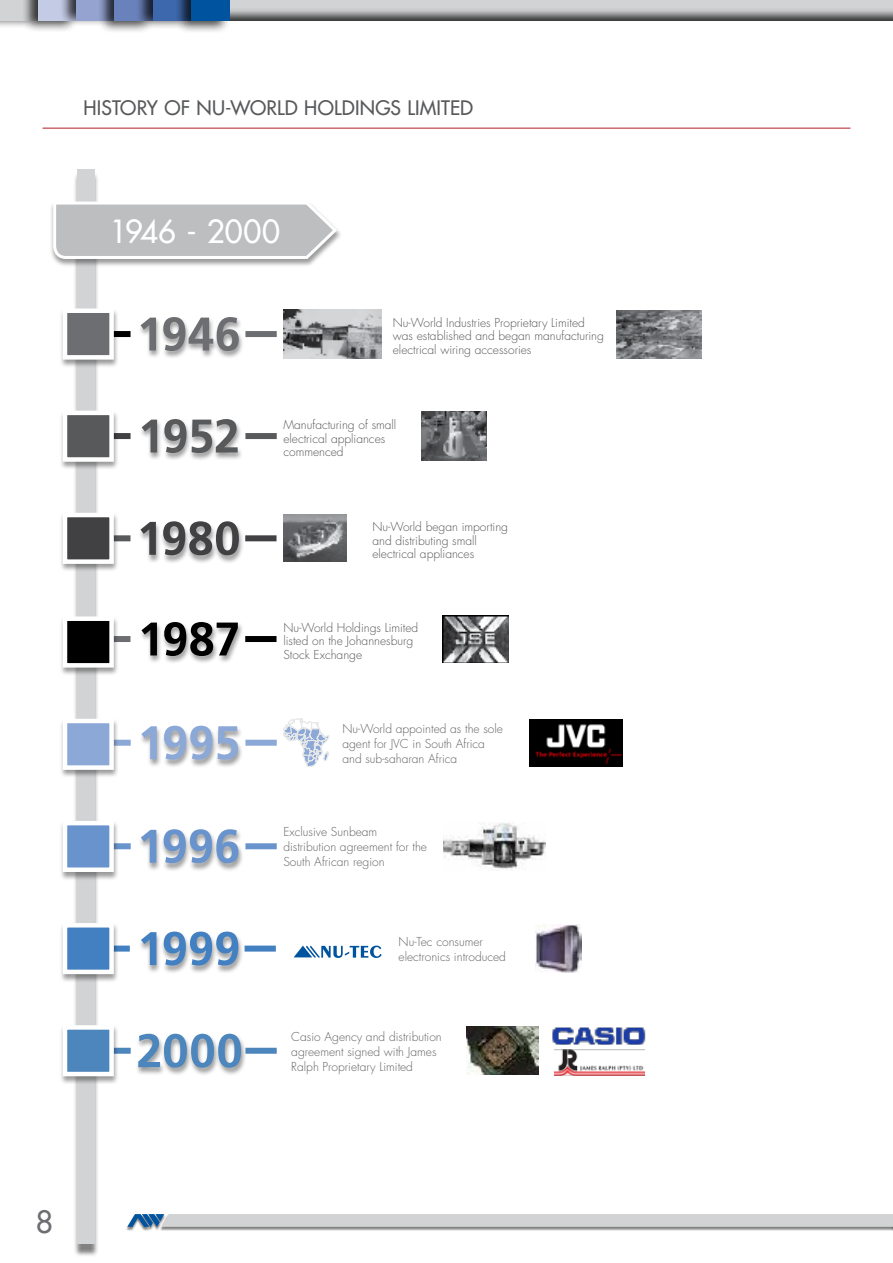
<style>
.page{position:relative;width:893px;height:1263px;background:#fff}
.page>*{position:absolute;margin:0;border:0;box-sizing:border-box;transform-origin:0 0}
.t1{font:500 31.05px "Futura Std";color:#fff}
.t2{font:500 30px "Futura Std";color:#6d6e71}
.t3{font:500 19.5px "Futura Std";letter-spacing:.01em;color:#58595b}
.t4{font:300 12px/13.5px "Futura Std";color:#58595b}
.t5{font:300 12px/15px "Futura Std";color:#636466}
</style>
<div class="page">
<div style="left:73px;top:173px;width:27px;height:1084px;background:#000;opacity:.5"></div>
<div style="left:77px;top:169px;width:17px;height:1075px;background:#d1d3d4"></div>
<div style="left:138px;top:316px;width:106px;height:44px;background:#000;opacity:.4"></div>
<svg style="left:141px;top:317px;width:98px;height:34px"></svg>
<img style="left:283px;top:310px;width:98px;height:48px">
<img style="left:616px;top:310px;width:85px;height:48px">
<div style="left:106px;top:331px;width:25px;height:6px;background:#000"></div>
<div style="left:245px;top:331px;width:32px;height:6px;background:#6d6e71"></div>
<div style="left:59px;top:308px;width:61px;height:60px;background:#000;opacity:.4"></div>
<div style="left:63px;top:308px;width:51px;height:52px;background:#6d6e71;border:4px solid #fff"></div>
<div style="left:50px;top:201px;width:292px;height:66px;background:#000;opacity:.4"></div>
<svg style="left:52px;top:200px;width:287px;height:60px"></svg>
<div style="left:106px;top:433px;width:25px;height:6px;background:#414042"></div>
<div style="left:245px;top:433px;width:32px;height:6px;background:#58595b"></div>
<img style="left:421px;top:412px;width:66px;height:48px">
<div style="left:139px;top:418px;width:104px;height:44px;background:#000;opacity:.4"></div>
<svg style="left:142px;top:419px;width:96px;height:34px"></svg>
<div style="left:59px;top:410px;width:61px;height:60px;background:#000;opacity:.4"></div>
<div style="left:63px;top:411px;width:51px;height:51px;background:#58595b;border:4px solid #fff"></div>
<div style="left:106px;top:535px;width:24px;height:6px;background:#58595b"></div>
<div style="left:245px;top:535px;width:32px;height:6px;background:#414042"></div>
<div style="left:137px;top:521px;width:107px;height:43px;background:#000;opacity:.4"></div>
<svg style="left:140px;top:521px;width:99px;height:34px"></svg>
<img style="left:283px;top:515px;width:63px;height:47px">
<div style="left:59px;top:512px;width:61px;height:61px;background:#000;opacity:.4"></div>
<div style="left:63px;top:513px;width:51px;height:51px;background:#414042;border:4px solid #fff"></div>
<div style="left:106px;top:636px;width:24px;height:6px;background:#6d6e71"></div>
<div style="left:245px;top:636px;width:32px;height:6px;background:#000"></div>
<img style="left:442px;top:615px;width:66px;height:48px">
<div style="left:138px;top:621px;width:106px;height:44px;background:#000;opacity:.4"></div>
<svg style="left:141px;top:622px;width:97px;height:34px"></svg>
<div style="left:59px;top:616px;width:61px;height:60px;background:#000;opacity:.4"></div>
<div style="left:63px;top:616px;width:51px;height:52px;background:#000;border:4px solid #fff"></div>
<div style="left:107px;top:740px;width:24px;height:6px;background:#8ba8d7"></div>
<div style="left:245px;top:740px;width:32px;height:6px;background:#8ba8d7"></div>
<div style="left:138px;top:725px;width:106px;height:43px;background:#000;opacity:.4"></div>
<svg style="left:141px;top:726px;width:97px;height:34px"></svg>
<svg style="left:283px;top:719px;width:46px;height:48px"></svg>
<img style="left:530px;top:719px;width:93px;height:47px">
<div style="left:59px;top:718px;width:61px;height:61px;background:#000;opacity:.4"></div>
<div style="left:63px;top:719px;width:51px;height:51px;background:#8ba8d7;border:4px solid #fff"></div>
<div style="left:107px;top:843px;width:24px;height:6px;background:#6993cc"></div>
<div style="left:245px;top:843px;width:32px;height:6px;background:#6993cc"></div>
<div style="left:138px;top:829px;width:106px;height:43px;background:#000;opacity:.4"></div>
<svg style="left:141px;top:829px;width:97px;height:34px"></svg>
<img style="left:443px;top:822px;width:102px;height:47px">
<div style="left:59px;top:820px;width:61px;height:61px;background:#000;opacity:.4"></div>
<div style="left:63px;top:821px;width:51px;height:51px;background:#6993cc;border:4px solid #fff"></div>
<div style="left:106px;top:945px;width:24px;height:6px;background:#4380c2"></div>
<div style="left:245px;top:945px;width:31px;height:6px;background:#4380c2"></div>
<div style="left:138px;top:931px;width:106px;height:43px;background:#000;opacity:.4"></div>
<svg style="left:141px;top:931px;width:97px;height:34px"></svg>
<img style="left:536px;top:924px;width:46px;height:49px">
<svg style="left:293px;top:945px;width:89px;height:13px"></svg>
<div style="left:59px;top:922px;width:61px;height:61px;background:#000;opacity:.4"></div>
<div style="left:63px;top:923px;width:51px;height:51px;background:#4380c2;border:4px solid #fff"></div>
<div style="left:107px;top:1048px;width:24px;height:6px;background:#4d86bc"></div>
<div style="left:245px;top:1048px;width:32px;height:6px;background:#4d86bc"></div>
<div style="left:135px;top:1033px;width:112px;height:43px;background:#000;opacity:.4"></div>
<svg style="left:138px;top:1034px;width:103px;height:34px"></svg>
<img style="left:467px;top:1027px;width:72px;height:47px">
<img style="left:554px;top:1049px;width:90px;height:26px">
<img style="left:552px;top:1027px;width:94px;height:17px">
<div style="left:59px;top:1024px;width:61px;height:61px;background:#000;opacity:.4"></div>
<div style="left:63px;top:1025px;width:51px;height:51px;background:#4d86bc;border:4px solid #fff"></div>
<div style="left:0;top:0;width:893px;height:24px;background:#000;opacity:.75"></div>
<div style="left:0;top:0;width:39px;height:29px;background:#000;opacity:.75"></div>
<div style="left:0;top:0;width:38px;height:21px;background:#d1d3d4"></div>
<div style="left:21px;top:0;width:56px;height:33px;background:#000;opacity:.75"></div>
<div style="left:38px;top:0;width:39px;height:21px;background:#c4cbe5"></div>
<div style="left:60px;top:0;width:56px;height:27px;background:#000;opacity:.75"></div>
<div style="left:77px;top:0;width:38px;height:21px;background:#94a3d0"></div>
<div style="left:98px;top:0;width:56px;height:34px;background:#000;opacity:.75"></div>
<div style="left:115px;top:0;width:38px;height:21px;background:#6a82bc"></div>
<div style="left:136px;top:0;width:56px;height:30px;background:#000;opacity:.75"></div>
<div style="left:153px;top:0;width:38px;height:21px;background:#3d68ad"></div>
<div style="left:175px;top:0;width:56px;height:34px;background:#000;opacity:.75"></div>
<div style="left:191px;top:0;width:39px;height:21px;background:#00539f"></div>
<div style="left:125px;top:1214px;width:41px;height:17px;background:#000;opacity:.5"></div>
<svg style="left:127px;top:1214px;width:766px;height:17px;background:#c4c7c9"></svg>
<hr style="left:43px;top:128px;width:807px;height:1px;background:#b22029">
<h3 class="t3" style="left:84px;top:95px;width:391px">HISTORY OF NU-WORLD HOLDINGS LIMITED</h3>
<h1 class="t1" style="left:110px;top:212px;width:172px">1946 - 2000</h1>
<p class="t4" style="left:393px;top:316px;width:212px">Nu-World Industries Proprietary Limited was established and began manufacturing electrical wiring accessories</p>
<p class="t4" style="left:283px;top:418px;width:114px">Manufacturing of small electrical appliances commenced</p>
<p class="t4" style="left:372px;top:520px;width:137px">Nu-World began importing and distributing small electrical appliances</p>
<p class="t4" style="left:283px;top:621px;width:136px">Nu-World Holdings Limited listed on the Johannesburg<br>Stock Exchange</p>
<p class="t5" style="left:342px;top:721px;width:162px">Nu-World appointed as the sole agent for JVC in South Africa and sub-saharan Africa</p>
<p class="t5" style="left:283px;top:825px;width:145px">Exclusive Sunbeam distribution agreement for the<br>South African region</p>
<p class="t5" style="left:399px;top:934px;width:109px">Nu-Tec consumer electronics introduced</p>
<p class="t5" style="left:291px;top:1029px;width:152px">Casio Agency and distribution agreement signed with James<br>Ralph Proprietary Limited</p>
<h2 class="t2" style="left:36px;top:1203px;width:19px">8</h2>
</div>
